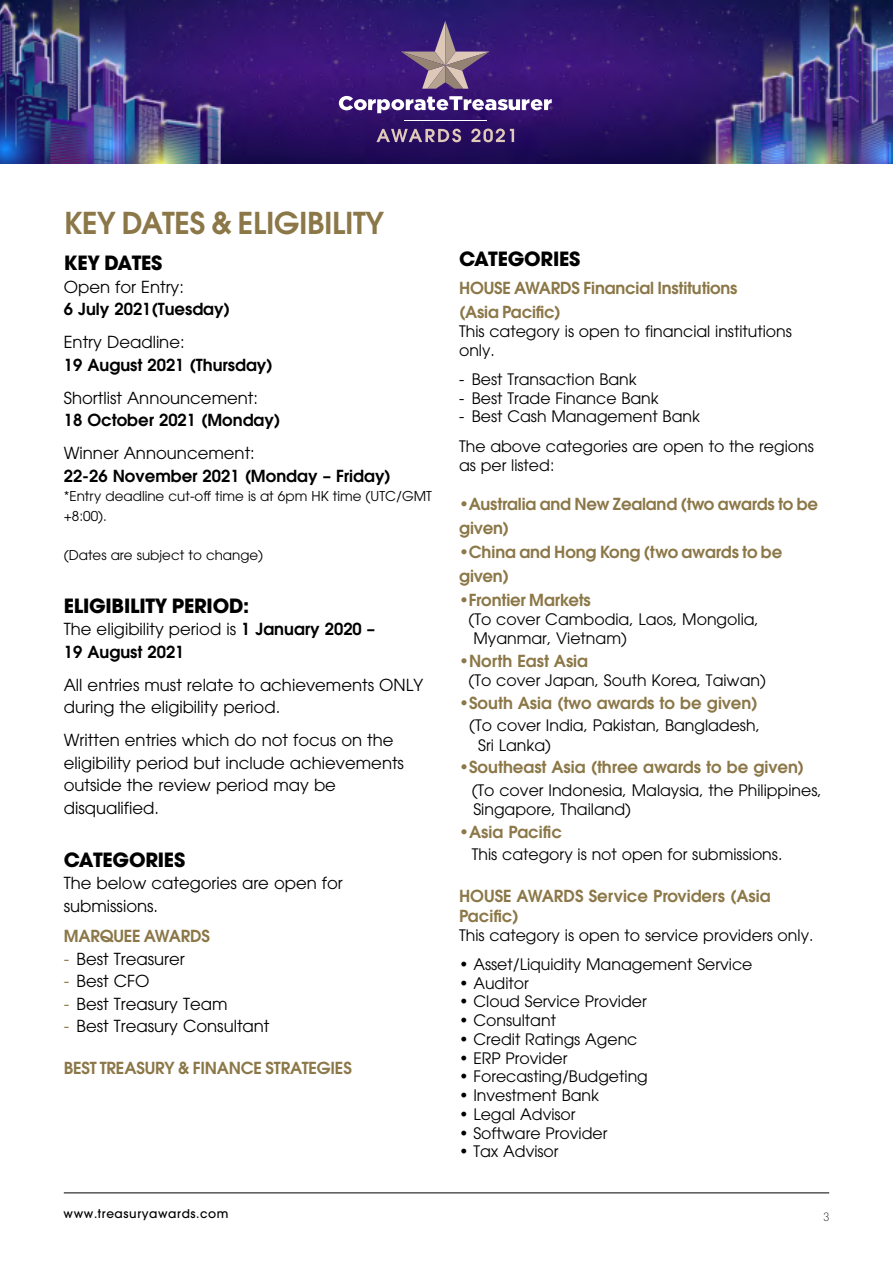
<style>
.page{position:relative;width:893px;height:1263px;background:#fff}
.page>*{position:absolute;margin:0;border:0;box-sizing:border-box;transform-origin:0 0}
.t1{font:600 30px "Avant Garde";letter-spacing:-.01em;color:#8b7747}
.t2{font:700 19.5px "Avant Garde";letter-spacing:-.01em;color:#000}
.t3{font:16.5px/22.5px "Avant Garde";color:#000}
.t4{font:600 16.5px/24px "Avant Garde";letter-spacing:-.01em;color:#8b7747}
.t5{font:600 16.5px/22.5px "Avant Garde";color:#000}
.t6{font:15.75px/19.5px "Avant Garde";color:#000}
.t7{font:13.5px/19.5px "Avant Garde";color:#000}
.t8{font:500 12px "Avant Garde";letter-spacing:.05em;color:#000}
.t9{font:100 condensed 12px "Helvetica Neue";color:#000}
.s1{font-weight:400}
.s2{color:#8b7747}
</style>
<div class="page">
<img style="left:0;top:0;width:893px;height:164px">
<svg style="left:339px;top:96px;width:213px;height:17px"></svg>
<hr style="left:404px;top:120px;width:82px;height:1px;background:#fff">
<svg style="left:401px;top:21px;width:89px;height:68px;background:#634982"></svg>
<svg style="left:376px;top:129px;width:85px;height:13px"></svg>
<svg style="left:471px;top:129px;width:43px;height:13px"></svg>
<hr style="left:64px;top:1192px;width:765px;height:1px;background:#000">
<h1 class="t1" style="left:64px;top:203px;width:322px">KEY DATES &amp; ELIGIBILITY</h1>
<p class="t2" style="left:64px;top:250px;width:100px">KEY DATES</p>
<p class="t3" style="left:64px;top:275px;width:122px">Open for Entry:</p>
<p class="t5" style="left:64px;top:297px;width:168px">6 July 2021(Tuesday)</p>
<p class="t3" style="left:64px;top:331px;width:122px">Entry Deadline:</p>
<p class="t5" style="left:64px;top:353px;width:210px">19 August 2021 (Thursday)</p>
<p class="t3" style="left:64px;top:386px;width:196px">Shortlist Announcement:</p>
<p class="t5" style="left:64px;top:409px;width:218px">18 October 2021 (Monday)</p>
<p class="t3" style="left:64px;top:442px;width:193px">Winner Announcement:</p>
<p class="t5" style="left:64px;top:464px;width:329px">22-26 November 2021 (Monday – Friday)</p>
<p class="t7" style="left:64px;top:487px;width:370px">*Entry deadline cut-off time is at 6pm HK time (UTC/GMT +8:00).</p>
<p class="t7" style="left:64px;top:545px;width:201px">(Dates are subject to change)</p>
<p class="t2" style="left:64px;top:593px;width:187px">ELIGIBILITY PERIOD:</p>
<p class="t5" style="left:64px;top:617px;width:313px"><span class="s1">The eligibility period is</span> 1 January 2020 –<br>19 August 2021</p>
<p class="t3" style="left:64px;top:673px;width:361px">All entries must relate to achievements ONLY during the eligibility period.</p>
<p class="t3" style="left:64px;top:729px;width:342px">Written entries which do not focus on the eligibility period but include achievements outside the review period may be disqualified.</p>
<p class="t2" style="left:64px;top:847px;width:123px">CATEGORIES</p>
<p class="t3" style="left:64px;top:872px;width:281px">The below categories are open for submissions.</p>
<p class="t4" style="left:64px;top:924px;width:148px">MARQUEE AWARDS</p>
<p class="t3" style="left:64px;top:947px;width:123px"><span class="s2">-</span> Best Treasurer</p>
<p class="t3" style="left:64px;top:970px;width:87px"><span class="s2">-</span> Best CFO</p>
<p class="t3" style="left:64px;top:992px;width:165px"><span class="s2">-</span> Best Treasury Team</p>
<p class="t3" style="left:64px;top:1015px;width:207px"><span class="s2">-</span> Best Treasury Consultant</p>
<p class="t4" style="left:64px;top:1056px;width:290px">BEST TREASURY &amp; FINANCE STRATEGIES</p>
<p class="t2" style="left:459px;top:246px;width:123px">CATEGORIES</p>
<p class="t4" style="left:459px;top:276px;width:280px">HOUSE AWARDS Financial Institutions (Asia Pacific)</p>
<p class="t6" style="left:459px;top:322px;width:334px;line-height:18.8px">This category is open to financial institutions only.</p>
<p class="t6" style="left:459px;top:369px;width:179px">- Best Transaction Bank</p>
<p class="t6" style="left:459px;top:388px;width:201px">- Best Trade Finance Bank</p>
<p class="t6" style="left:459px;top:402px;width:356px;line-height:29.4px">- Best Cash Management Bank<br>The above categories are open to the regions</p>
<p class="t6" style="left:459px;top:455px;width:97px">as per listed:</p>
<p class="t4" style="left:459px;top:492px;width:360px"><span class="s1">•</span>Australia and New Zealand (two awards to be given)</p>
<p class="t4" style="left:459px;top:540px;width:325px"><span class="s1">•</span>China and Hong Kong (two awards to be given)</p>
<p class="t4" style="left:459px;top:588px;width:133px"><span class="s1">•</span>Frontier Markets</p>
<p class="t6" style="left:473px;top:609px;width:287px;text-indent:-5px">(To cover Cambodia, Laos, Mongolia,<br>Myanmar, Vietnam)</p>
<p class="t4" style="left:459px;top:648px;width:131px"><span class="s1">•</span>North East Asia</p>
<p class="t6" style="left:469px;top:671px;width:299px">(To cover Japan, South Korea, Taiwan)</p>
<p class="t4" style="left:459px;top:690px;width:300px"><span class="s1">•</span>South Asia (two awards to be given)</p>
<p class="t6" style="left:478px;top:716px;width:283px;text-indent:-9px">(To cover India, Pakistan, Bangladesh,<br>Sri Lanka)</p>
<p class="t4" style="left:459px;top:755px;width:347px"><span class="s1">•</span>Southeast Asia (three awards to be given)</p>
<p class="t6" style="left:472px;top:780px;width:352px">(To cover Indonesia, Malaysia, the Philippines,<br>Singapore, Thailand)</p>
<p class="t4" style="left:459px;top:819px;width:104px"><span class="s1">•</span>Asia Pacific</p>
<p class="t6" style="left:472px;top:845px;width:312px">This category is not open for submissions.</p>
<p class="t4" style="left:459px;top:886px;width:313px;line-height:19.5px">HOUSE AWARDS Service Providers (Asia<br>Pacific)</p>
<p class="t6" style="left:459px;top:925px;width:356px">This category is open to service providers only.</p>
<p class="t6" style="left:459px;top:954px;width:295px">• Asset/Liquidity Management Service</p>
<p class="t6" style="left:459px;top:973px;width:71px">• Auditor</p>
<p class="t6" style="left:459px;top:992px;width:189px">• Cloud Service Provider</p>
<p class="t6" style="left:459px;top:1011px;width:98px">• Consultant</p>
<p class="t6" style="left:459px;top:1029px;width:180px">• Credit Ratings Agenc</p>
<p class="t6" style="left:459px;top:1048px;width:110px">• ERP Provider</p>
<p class="t6" style="left:459px;top:1067px;width:190px">• Forecasting/Budgeting</p>
<p class="t6" style="left:459px;top:1086px;width:142px">• Investment Bank</p>
<p class="t6" style="left:459px;top:1104px;width:118px">• Legal Advisor</p>
<p class="t6" style="left:459px;top:1123px;width:150px">• Software Provider</p>
<p class="t6" style="left:459px;top:1142px;width:101px">• Tax Advisor</p>
<p class="t8" style="left:64px;top:1206px;width:166px">www.treasuryawards.com</p>
<p class="t9" style="left:823px;top:1210px;width:7px">3</p>
</div>
